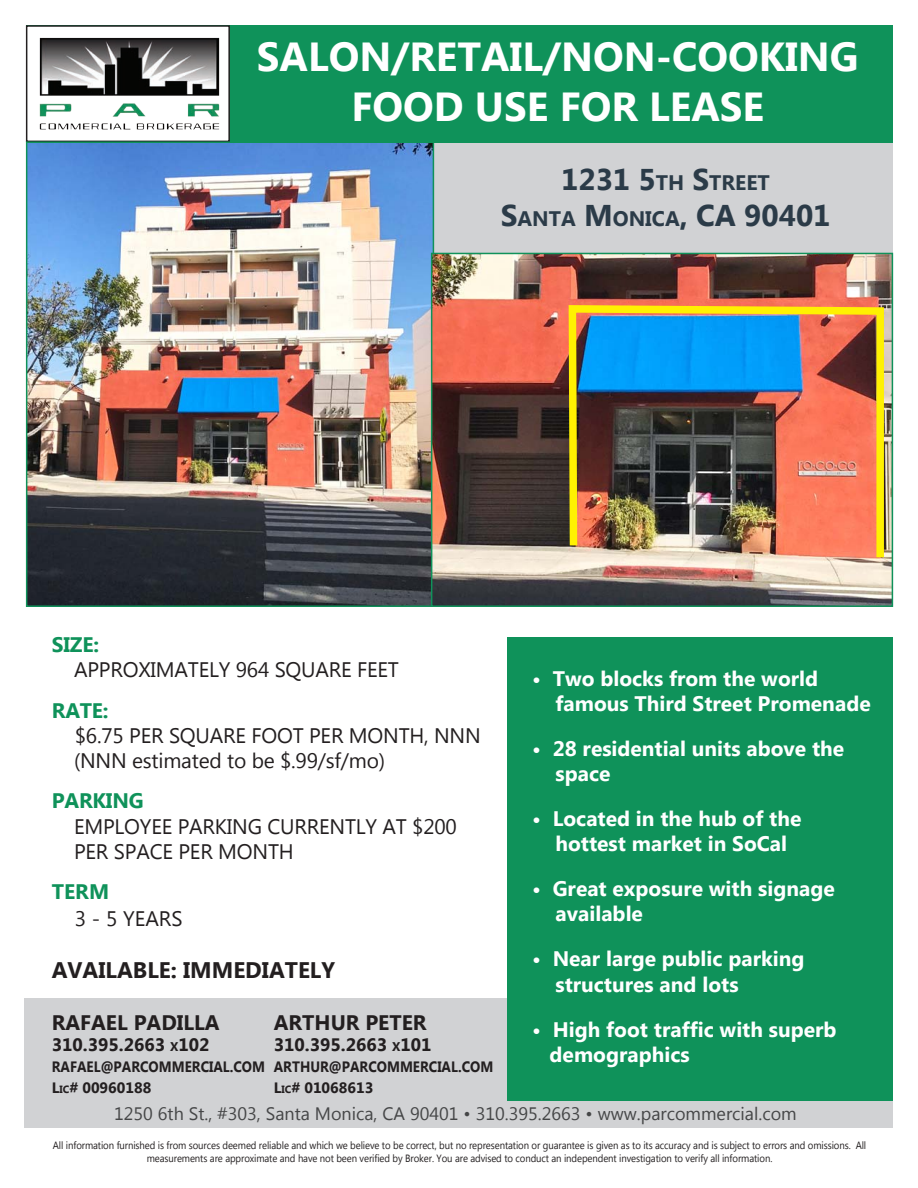
<style>
.page{position:relative;width:918px;height:1188px;background:#fff}
.page>*{position:absolute;margin:0;border:0;box-sizing:border-box;transform-origin:0 0}
.t1{font:700 40.5px/49.5px "Microsoft Tai Le";color:#fff;text-align:center}
.t2{font:700 30px "Microsoft Tai Le";color:#0c1f2e}
.t3{font:700 22.5px "Microsoft Tai Le";color:#231f20}
.t4{font:700 21px "Microsoft Tai Le";color:#fff}
.t5{font:21px "Microsoft Tai Le";letter-spacing:-.01em;color:#231f20}
.t6{font:700 21px "Microsoft Tai Le";color:#231f20}
.t7{font:700 21px "Microsoft Tai Le";color:#0c1f2e}
.t8{font:700 21px "Microsoft Tai Le";letter-spacing:-.01em;color:#0f925a}
.t9{font:700 21px "Microsoft Tai Le";letter-spacing:-.01em;color:#0f925a}
.t10{font:18px "Microsoft Tai Le";color:#454647}
.t11{font:700 18px "Microsoft Tai Le";color:#231f20}
.t12{font:700 15px "Microsoft Tai Le";color:#231f20;scale:.9 1}
.t13{font:700 15px "Microsoft Tai Le";color:#231f20}
.t14{font:10.5px/12.6px "Microsoft Tai Le";letter-spacing:-.01em;color:#231f20;text-align:center;scale:.91 1}
.s1{font-size:30px}
.s2{font-size:21px}
.s3{font-size:12.6px}
.s4{font-size:10.5px}
</style>
<div class="page">
<div style="left:24px;top:998px;width:868px;height:130px;background:#d1d2d4"></div>
<div style="left:507px;top:637px;width:385px;height:464px;background:#0f925a"></div>
<div style="left:54px;top:26px;width:838px;height:579px;background:#d1d2d4"></div>
<div style="left:26px;top:25px;width:866px;height:117px;background:#0f925a"></div>
<div style="left:27px;top:26px;width:202px;height:115px;background:#fff"></div>
<img style="left:39px;top:37px;width:181px;height:93px">
<div style="left:26px;top:25px;width:204px;height:117px;border:2px solid #231f20"></div>
<img style="left:29px;top:144px;width:402px;height:460px">
<div style="left:26px;top:141px;width:408px;height:466px;border:2px solid #0f925a"></div>
<img style="left:434px;top:256px;width:456px;height:348px">
<div style="left:431px;top:253px;width:462px;height:354px;border:2px solid #0f925a"></div>
<img style="left:565px;top:301px;width:323px;height:264px">
<p class="t1" style="left:257px;top:35px;width:603px">SALON/RETAIL/NON-COOKING<br>FOOD USE FOR LEASE</p>
<h3 class="t7" style="left:561px;top:171px;width:210px"><span class="s1">1231 5</span>TH <span class="s1">S</span>TREET</h3>
<h2 class="t2" style="left:501px;top:198px;width:332px">S<span class="s2">ANTA</span> M<span class="s2">ONICA</span>, CA 90401</h2>
<p class="t9" style="left:52px;top:632px;width:49px">SIZE:</p>
<p class="t5" style="left:74px;top:658px;width:326px">APPROXIMATELY 964 SQUARE FEET</p>
<p class="t9" style="left:52px;top:698px;width:58px">RATE:</p>
<p class="t5" style="left:75px;top:723px;width:407px">$6.75 PER SQUARE FOOT PER MONTH, NNN</p>
<p class="t5" style="left:74px;top:748px;width:313px">(NNN estimated to be $.99/sf/mo)</p>
<p class="t8" style="left:52px;top:789px;width:93px">PARKING</p>
<p class="t5" style="left:74px;top:814px;width:384px">EMPLOYEE PARKING CURRENTLY AT $200</p>
<p class="t5" style="left:74px;top:839px;width:221px">PER SPACE PER MONTH</p>
<p class="t8" style="left:52px;top:880px;width:59px">TERM</p>
<p class="t5" style="left:75px;top:907px;width:109px">3 - 5 YEARS</p>
<p class="t4" style="left:532px;top:666px;width:287px">• Two blocks from the world</p>
<p class="t4" style="left:555px;top:691px;width:317px">famous Third Street Promenade</p>
<p class="t4" style="left:532px;top:736px;width:314px">• 28 residential units above the</p>
<p class="t4" style="left:555px;top:762px;width:56px">space</p>
<p class="t4" style="left:532px;top:807px;width:271px">• Located in the hub of the</p>
<p class="t4" style="left:555px;top:832px;width:233px">hottest market in SoCal</p>
<p class="t4" style="left:532px;top:877px;width:304px">• Great exposure with signage</p>
<p class="t4" style="left:555px;top:902px;width:89px">available</p>
<p class="t4" style="left:532px;top:947px;width:274px">• Near large public parking</p>
<p class="t4" style="left:555px;top:972px;width:185px">structures and lots</p>
<p class="t4" style="left:532px;top:1017px;width:306px">• High foot traffic with superb</p>
<p class="t4" style="left:550px;top:1042px;width:142px">demographics</p>
<p class="t3" style="left:52px;top:957px;width:285px">AVAILABLE: IMMEDIATELY</p>
<p class="t6" style="left:52px;top:1011px;width:169px">RAFAEL PADILLA</p>
<p class="t11" style="left:52px;top:1034px;width:159px">310.395.2663 <span class="s3">X</span>102</p>
<p class="t12" style="left:52px;top:1058px;width:238px">RAFAEL@PARCOMMERCIAL.COM</p>
<p class="t13" style="left:52px;top:1079px;width:101px">L<span class="s4">IC</span># 00960188</p>
<p class="t6" style="left:274px;top:1011px;width:154px">ARTHUR PETER</p>
<p class="t11" style="left:274px;top:1034px;width:159px">310.395.2663 <span class="s3">X</span>101</p>
<p class="t12" style="left:274px;top:1058px;width:245px">ARTHUR@PARCOMMERCIAL.COM</p>
<p class="t13" style="left:274px;top:1079px;width:101px">L<span class="s4">IC</span># 01068613</p>
<p class="t10" style="left:114px;top:1104px;width:684px">1250 6th St., #303, Santa Monica, CA 90401 • 310.395.2663 • www.parcommercial.com</p>
<p class="t14" style="left:53px;top:1140px;width:895px">All information furnished is from sources deemed reliable and which we believe to be correct, but no representation or guarantee is given as to its accuracy and is subject to errors and omissions. All measurements are approximate and have not been verified by Broker. You are advised to conduct an independent investigation to verify all information.</p>
</div>
